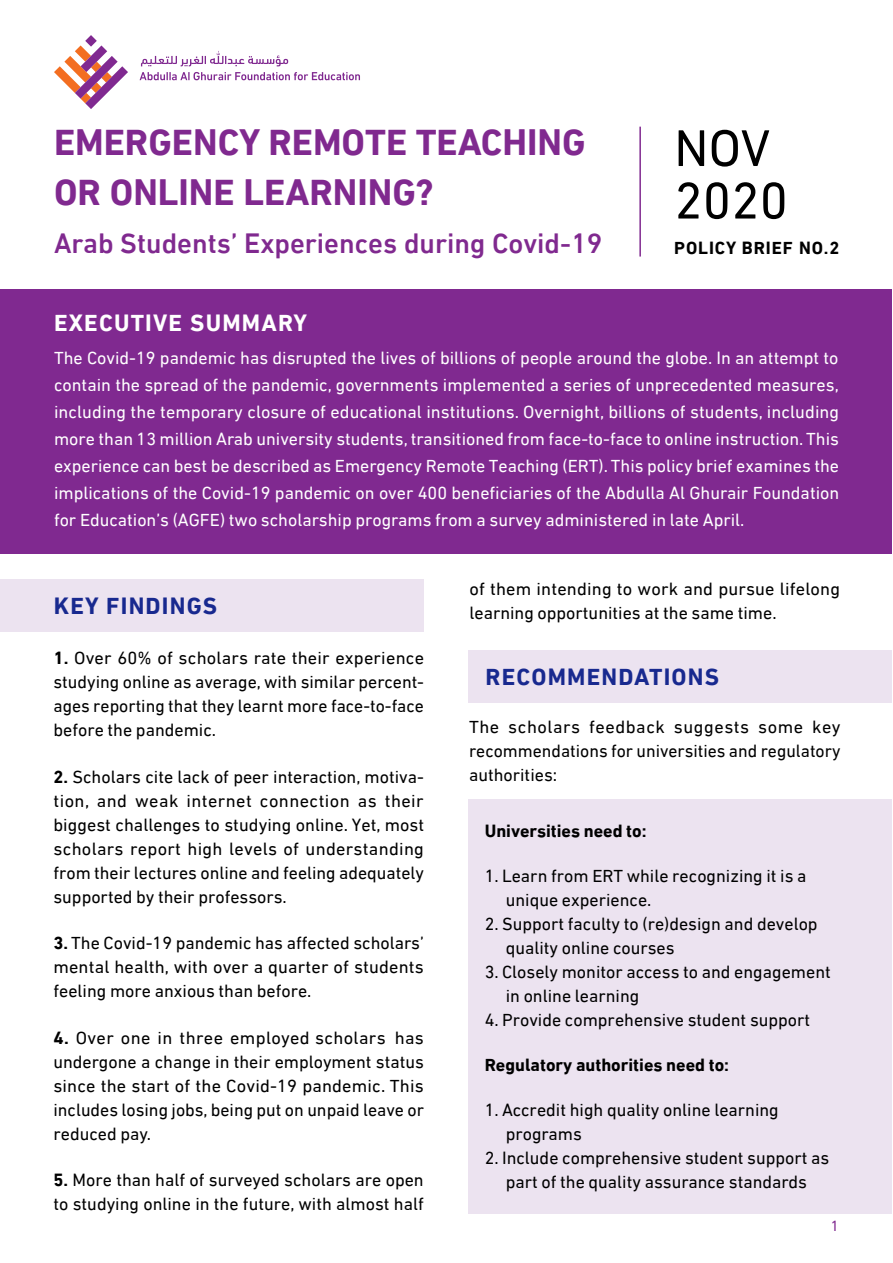
<style>
.page{position:relative;width:893px;height:1263px;background:#fff}
.page>*{position:absolute;margin:0;border:0;box-sizing:border-box;transform-origin:0 0}
.t1{font:52.5px "DIN Next LT Arabic";color:#000}
.Main_Title{font:700 37.5px/50.4px "DIN Next LT Arabic";color:#80298f}
.Main_Title-2{font:500 28.5px "DIN Next LT Arabic";color:#80298f}
.t2{font:700 24px "DIN Next LT Arabic";letter-spacing:.05em;color:#18298f}
.t3{font:700 24px "DIN Next LT Arabic";letter-spacing:.05em;color:#fff}
.Body{font:18px/24px "DIN Next LT Arabic";color:#000}
.Body-2{font:18px/27px "DIN Next LT Arabic";color:#fff;text-align:justify}
.Body-3{font:700 18px "DIN Next LT Arabic";color:#000}
.Body-4{font:700 18px "DIN Next LT Arabic";letter-spacing:.05em;color:#000}
.t4{font:15px "DIN Next LT Arabic";color:#80298f}
.s1{font-weight:700}
</style>
<div class="page">
<div style="left:0;top:579px;width:424px;height:52px;background:#ece3f0"></div>
<div style="left:468px;top:650px;width:424px;height:52px;background:#ece3f0"></div>
<div style="left:468px;top:799px;width:424px;height:414px;background:#ece3f0"></div>
<div style="left:1px;top:289px;width:891px;height:264px;background:#802990"></div>
<svg style="left:54px;top:35px;width:74px;height:74px"></svg>
<svg style="left:140px;top:72px;width:220px;height:8px"></svg>
<svg style="left:141px;top:51px;width:147px;height:15px"></svg>
<hr style="left:639px;top:127px;width:2px;height:130px;background:#822b91">
<p class="Main_Title" style="left:54px;top:117px;width:533px">EMERGENCY REMOTE TEACHING<br>OR ONLINE LEARNING?</p>
<p class="Main_Title-2" style="left:54px;top:227px;width:550px">Arab Students’ Experiences during Covid-19</p>
<p class="t1" style="left:674px;top:117px;width:97px">NOV</p>
<p class="t1" style="left:674px;top:170px;width:115px">2020</p>
<p class="Body-4" style="left:674px;top:237px;width:167px">POLICY BRIEF NO.2</p>
<p class="t3" style="left:54px;top:309px;width:255px">EXECUTIVE SUMMARY</p>
<p class="Body-2" style="left:54px;top:345px;width:787px">The Covid-19 pandemic has disrupted the lives of billions of people around the globe. In an attempt to contain the spread of the pandemic, governments implemented a series of unprecedented measures, including the temporary closure of educational institutions. Overnight, billions of students, including more than 13 million Arab university students, transitioned from face-to-face to online instruction. This experience can best be described as Emergency Remote Teaching (ERT). This policy brief examines the implications of the Covid-19 pandemic on over 400 beneficiaries of the Abdulla Al Ghurair Foundation for Education’s (AGFE) two scholarship programs from a survey administered in late April.</p>
<p class="t2" style="left:54px;top:591px;width:165px">KEY FINDINGS</p>
<p class="Body" style="left:53px;top:646px;width:372px;text-align:justify"><span class="s1">1.</span> Over 60% of scholars rate their experience studying online as average, with similar percent&shy;ages reporting that they learnt more face-to-face before the pandemic.</p>
<p class="Body" style="left:53px;top:764px;width:372px;text-align:justify"><span class="s1">2.</span> Scholars cite lack of peer interaction, motiva&shy;tion, and weak internet connection as their biggest challenges to studying online. Yet, most scholars report high levels of understanding from their lectures online and feeling adequately supported by their professors.</p>
<p class="Body" style="left:53px;top:931px;width:372px;text-align:justify"><span class="s1">3.</span> The Covid-19 pandemic has affected scholars’ mental health, with over a quarter of students feeling more anxious than before.</p>
<p class="Body" style="left:53px;top:1025px;width:372px;text-align:justify"><span class="s1">4.</span> Over one in three employed scholars has undergone a change in their employment status since the start of the Covid-19 pandemic. This includes losing jobs, being put on unpaid leave or reduced pay.</p>
<p class="Body" style="left:53px;top:1168px;width:372px"><span class="s1">5.</span> More than half of surveyed scholars are open to studying online in the future, with almost half</p>
<p class="Body" style="left:469px;top:577px;width:372px">of them intending to work and pursue lifelong learning opportunities at the same time.</p>
<p class="t2" style="left:485px;top:663px;width:235px">RECOMMENDATIONS</p>
<p class="Body" style="left:469px;top:714px;width:373px;text-align:justify">The scholars feedback suggests some key recommendations for universities and regulatory authorities:</p>
<p class="Body-3" style="left:485px;top:820px;width:163px">Universities need to:</p>
<p class="Body" style="left:506px;top:864px;width:302px;text-indent:-21px">1. Learn from ERT while recognizing it is a unique experience.</p>
<p class="Body" style="left:506px;top:912px;width:313px;text-indent:-21px">2. Support faculty to (re)design and develop quality online courses</p>
<p class="Body" style="left:506px;top:960px;width:327px;text-indent:-21px">3. Closely monitor access to and engagement in online learning</p>
<p class="Body" style="left:485px;top:1008px;width:327px">4. Provide comprehensive student support</p>
<p class="Body-3" style="left:485px;top:1054px;width:246px">Regulatory authorities need to:</p>
<p class="Body" style="left:506px;top:1098px;width:275px;text-indent:-21px">1. Accredit high quality online learning programs</p>
<p class="Body" style="left:485px;top:1146px;width:346px;text-align:center">2. Include comprehensive student support as part of the quality assurance standards</p>
<p class="t4" style="left:831px;top:1217px;width:10px">1</p>
</div>
